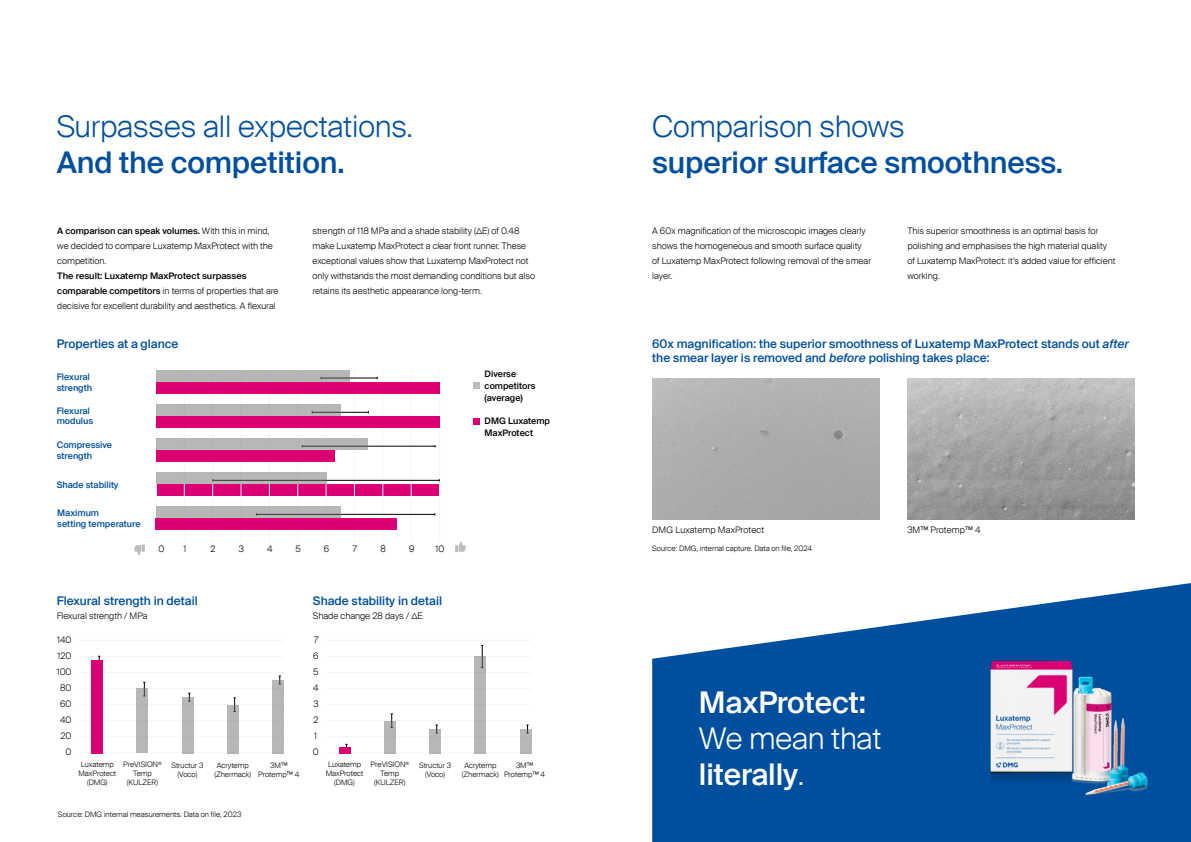
<style>
.page{position:relative;width:1191px;height:842px;background:#fff}
.page>*{position:absolute;margin:0;border:0;box-sizing:border-box;transform-origin:0 0}
.t1{font:500 30px "Suisse Intl";letter-spacing:-.005em;color:#004f9e}
.t2{font:300 30px "Suisse Intl";letter-spacing:-.005em;color:#004f9e}
.t3{font:300 30px/36px "Suisse Intl";letter-spacing:-.005em;color:#fff}
.t4{font:500 30px "Suisse Intl";letter-spacing:-.005em;color:#fff}
.t5{font:500 12px/14.4px "Suisse Intl";color:#004f9e}
.t6{font:300 9px/15px "Suisse Intl";color:#000}
.t7{font:500 9px/10.8px "Suisse Intl";color:#004f9e}
.t8{font:500 9px/12px "Suisse Intl";color:#000}
.t9{font:300 7.5px/9px "Suisse Intl";color:#000;text-align:center}
.s1{font-weight:500}
.s2{font-style:italic}
</style>
<div class="page">
<svg style="left:652px;top:583px;width:539px;height:259px;fill:#004f9e"></svg>
<img style="left:963px;top:641px;width:204px;height:173px">
<img style="left:907px;top:378px;width:227px;height:142px">
<svg style="left:455px;top:542px;width:11px;height:10px"></svg>
<svg style="left:134px;top:545px;width:11px;height:10px"></svg>
<div style="left:156px;top:484px;width:283px;height:11px;background:#da0074"></div>
<hr style="left:184px;top:371px;width:1px;height:170px;background:#f4f5fb">
<hr style="left:156px;top:371px;width:1px;height:170px;background:#f4f5fb">
<hr style="left:212px;top:371px;width:1px;height:170px;background:#f4f5fb">
<hr style="left:240px;top:371px;width:1px;height:170px;background:#f4f5fb">
<hr style="left:79px;top:752px;width:204px;height:1px;background:#f4f5fb">
<hr style="left:327px;top:752px;width:204px;height:1px;background:#f4f5fb">
<hr style="left:79px;top:736px;width:204px;height:1px;background:#f4f5fb">
<hr style="left:327px;top:736px;width:204px;height:1px;background:#f4f5fb">
<hr style="left:79px;top:720px;width:204px;height:1px;background:#f4f5fb">
<hr style="left:327px;top:720px;width:204px;height:1px;background:#f4f5fb">
<hr style="left:79px;top:704px;width:204px;height:1px;background:#f4f5fb">
<hr style="left:327px;top:704px;width:204px;height:1px;background:#f4f5fb">
<hr style="left:79px;top:688px;width:204px;height:1px;background:#f4f5fb">
<hr style="left:327px;top:688px;width:204px;height:1px;background:#f4f5fb">
<hr style="left:79px;top:672px;width:204px;height:1px;background:#f4f5fb">
<hr style="left:327px;top:672px;width:204px;height:1px;background:#f4f5fb">
<hr style="left:79px;top:656px;width:204px;height:1px;background:#f4f5fb">
<hr style="left:327px;top:656px;width:204px;height:1px;background:#f4f5fb">
<hr style="left:79px;top:640px;width:204px;height:1px;background:#f4f5fb">
<hr style="left:327px;top:640px;width:204px;height:1px;background:#f4f5fb">
<hr style="left:269px;top:371px;width:1px;height:170px;background:#f4f5fb">
<hr style="left:297px;top:371px;width:1px;height:170px;background:#f4f5fb">
<hr style="left:325px;top:371px;width:1px;height:170px;background:#f4f5fb">
<hr style="left:354px;top:371px;width:1px;height:170px;background:#f4f5fb">
<hr style="left:411px;top:371px;width:1px;height:170px;background:#f4f5fb">
<hr style="left:439px;top:371px;width:1px;height:170px;background:#f4f5fb">
<hr style="left:382px;top:371px;width:1px;height:170px;background:#f4f5fb">
<hr style="left:321px;top:378px;width:56px;height:1px;background:#000">
<svg style="left:390px;top:714px;width:3px;height:7px"></svg>
<svg style="left:233px;top:698px;width:3px;height:7px"></svg>
<svg style="left:143px;top:682px;width:2px;height:7px"></svg>
<svg style="left:481px;top:645px;width:2px;height:11px"></svg>
<hr style="left:312px;top:412px;width:56px;height:1px;background:#000">
<hr style="left:302px;top:446px;width:133px;height:1px;background:#000">
<hr style="left:213px;top:480px;width:226px;height:1px;background:#000">
<hr style="left:257px;top:514px;width:178px;height:1px;background:#000">
<div style="left:156px;top:416px;width:283px;height:11px;background:#da0074"></div>
<div style="left:156px;top:450px;width:178px;height:11px;background:#da0074"></div>
<div style="left:156px;top:518px;width:241px;height:11px;background:#da0074"></div>
<div style="left:92px;top:660px;width:11px;height:93px;background:#da0074"></div>
<div style="left:339px;top:747px;width:11px;height:6px;background:#da0074"></div>
<div style="left:272px;top:680px;width:11px;height:73px;background:#b7b7b7"></div>
<div style="left:384px;top:721px;width:11px;height:32px;background:#b7b7b7"></div>
<div style="left:429px;top:729px;width:12px;height:24px;background:#b7b7b7"></div>
<div style="left:520px;top:729px;width:11px;height:24px;background:#b7b7b7"></div>
<div style="left:475px;top:656px;width:11px;height:97px;background:#b7b7b7"></div>
<div style="left:137px;top:689px;width:11px;height:64px;background:#b7b7b7"></div>
<div style="left:182px;top:697px;width:11px;height:56px;background:#b7b7b7"></div>
<div style="left:227px;top:705px;width:11px;height:48px;background:#b7b7b7"></div>
<div style="left:156px;top:382px;width:283px;height:11px;background:#da0074"></div>
<svg style="left:156px;top:507px;width:184px;height:11px;background:#b1b1b1"></svg>
<div style="left:156px;top:405px;width:184px;height:11px;background:#b7b7b7"></div>
<svg style="left:156px;top:473px;width:170px;height:11px;background:#aeaeae"></svg>
<div style="left:156px;top:439px;width:211px;height:11px;background:#b7b7b7"></div>
<div style="left:156px;top:371px;width:193px;height:11px;background:#b7b7b7"></div>
<div style="left:473px;top:418px;width:7px;height:7px;background:#da0074"></div>
<div style="left:473px;top:382px;width:7px;height:7px;background:#bcbcbc"></div>
<h1 class="t2" style="left:57px;top:109px;width:358px">Surpasses all expectations.</h1>
<h1 class="t1" style="left:57px;top:145px;width:289px">And the competition.</h1>
<p class="t6" style="left:57px;top:223px;width:217px"><span class="s1">A comparison can speak volumes.</span> With this in mind, we decided to compare Luxatemp MaxProtect with the competition.</p>
<p class="t6" style="left:57px;top:268px;width:223px"><span class="s1">The result: Luxatemp MaxProtect surpasses comparable competitors</span> in terms of properties that are decisive for excellent durability and aesthetics. A flexural</p>
<h2 class="t5" style="left:57px;top:337px;width:123px">Properties at a glance</h2>
<p class="t7" style="left:57px;top:371px;width:37px">Flexural strength</p>
<p class="t7" style="left:57px;top:405px;width:38px">Flexural modulus</p>
<p class="t7" style="left:57px;top:440px;width:57px">Compressive strength</p>
<p class="t7" style="left:57px;top:479px;width:63px">Shade stability</p>
<p class="t7" style="left:57px;top:508px;width:85px">Maximum<br>setting temperature</p>
<p class="t6" style="left:312px;top:223px;width:224px">strength of 118 MPa and a shade stability (ΔE) of 0.48 make Luxatemp MaxProtect a clear front runner. These exceptional values show that Luxatemp MaxProtect not only withstands the most demanding conditions but also retains its aesthetic appearance long-term.</p>
<p class="t8" style="left:484px;top:368px;width:52px">Diverse competitors (average)</p>
<p class="t8" style="left:484px;top:415px;width:67px">DMG Luxatemp<br>MaxProtect</p>
<p class="t6" style="left:159px;top:541px;width:7px">0</p>
<p class="t6" style="left:183px;top:541px;width:4px">1</p>
<p class="t6" style="left:211px;top:541px;width:7px">2</p>
<p class="t6" style="left:239px;top:541px;width:7px">3</p>
<p class="t6" style="left:267px;top:541px;width:7px">4</p>
<p class="t6" style="left:295px;top:541px;width:7px">5</p>
<p class="t6" style="left:324px;top:541px;width:7px">6</p>
<p class="t6" style="left:353px;top:541px;width:6px">7</p>
<p class="t6" style="left:380px;top:541px;width:7px">8</p>
<p class="t6" style="left:409px;top:541px;width:7px">9</p>
<p class="t6" style="left:435px;top:541px;width:10px">10</p>
<h2 class="t5" style="left:57px;top:593px;width:142px">Flexural strength in detail</h2>
<h2 class="t5" style="left:313px;top:593px;width:131px">Shade stability in detail</h2>
<p class="t6" style="left:57px;top:609px;width:92px">Flexural strength / MPa</p>
<p class="t6" style="left:313px;top:609px;width:111px">Shade change 28 days / ΔE</p>
<p class="t6" style="left:57px;top:632px;width:16px;line-height:16px;text-align:right">140<br>120<br>100<br>80<br>60<br>40<br>20<br>0</p>
<p class="t6" style="left:313px;top:632px;width:7px;line-height:16px">7<br>6<br>5<br>4<br>3<br>2<br>1<br>0</p>
<p class="t9" style="left:123px;top:760px;width:40px">PreVISION<sup>®<br></sup>Temp (KULZER)</p>
<p class="t9" style="left:370px;top:760px;width:40px">PreVISION<sup>®<br></sup>Temp (KULZER)</p>
<p class="t9" style="left:78px;top:760px;width:39px">Luxatemp<br>MaxProtect (DMG)</p>
<p class="t9" style="left:326px;top:760px;width:39px">Luxatemp<br>MaxProtect (DMG)</p>
<p class="t9" style="left:171px;top:761px;width:33px">Structur 3 (Voco)</p>
<p class="t9" style="left:419px;top:761px;width:33px">Structur 3 (Voco)</p>
<p class="t9" style="left:258px;top:761px;width:43px">3M™<br>Protemp™ 4</p>
<p class="t9" style="left:504px;top:761px;width:43px">3M™<br>Protemp™ 4</p>
<p class="t9" style="left:214px;top:761px;width:38px">Acrytemp (Zhermack)</p>
<p class="t9" style="left:462px;top:761px;width:38px">Acrytemp (Zhermack)</p>
<p class="t9" style="left:58px;top:809px;width:185px">Source: DMG internal measurements. Data on file, 2023</p>
<h1 class="t2" style="left:652px;top:109px;width:254px">Comparison shows</h1>
<h1 class="t1" style="left:652px;top:145px;width:412px">superior surface smoothness.</h1>
<p class="t6" style="left:652px;top:223px;width:220px">A 60x magnification of the microscopic images clearly shows the homogeneous and smooth surface quality of Luxatemp MaxProtect following removal of the smear layer.</p>
<p class="t6" style="left:907px;top:223px;width:210px">This superior smoothness is an optimal basis for polishing and emphasises the high material quality of Luxatemp MaxProtect: it’s added value for efficient working.</p>
<h2 class="t5" style="left:652px;top:337px;width:478px">60x magnification: the superior smoothness of Luxatemp MaxProtect stands out <span class="s2">after </span>the smear layer is removed and <span class="s2">before</span> polishing takes place:</h2>
<p class="t6" style="left:652px;top:522px;width:113px">DMG Luxatemp MaxProtect</p>
<p class="t6" style="left:907px;top:522px;width:75px">3M™ Protemp™ 4</p>
<p class="t9" style="left:652px;top:544px;width:161px">Source: DMG, internal capture. Data on file, 2024</p>
<h1 class="t4" style="left:699px;top:685px;width:169px">MaxProtect:</h1>
<h1 class="t3" style="left:699px;top:721px;width:184px">We mean that <span class="s1">literally</span>.</h1>
</div>
